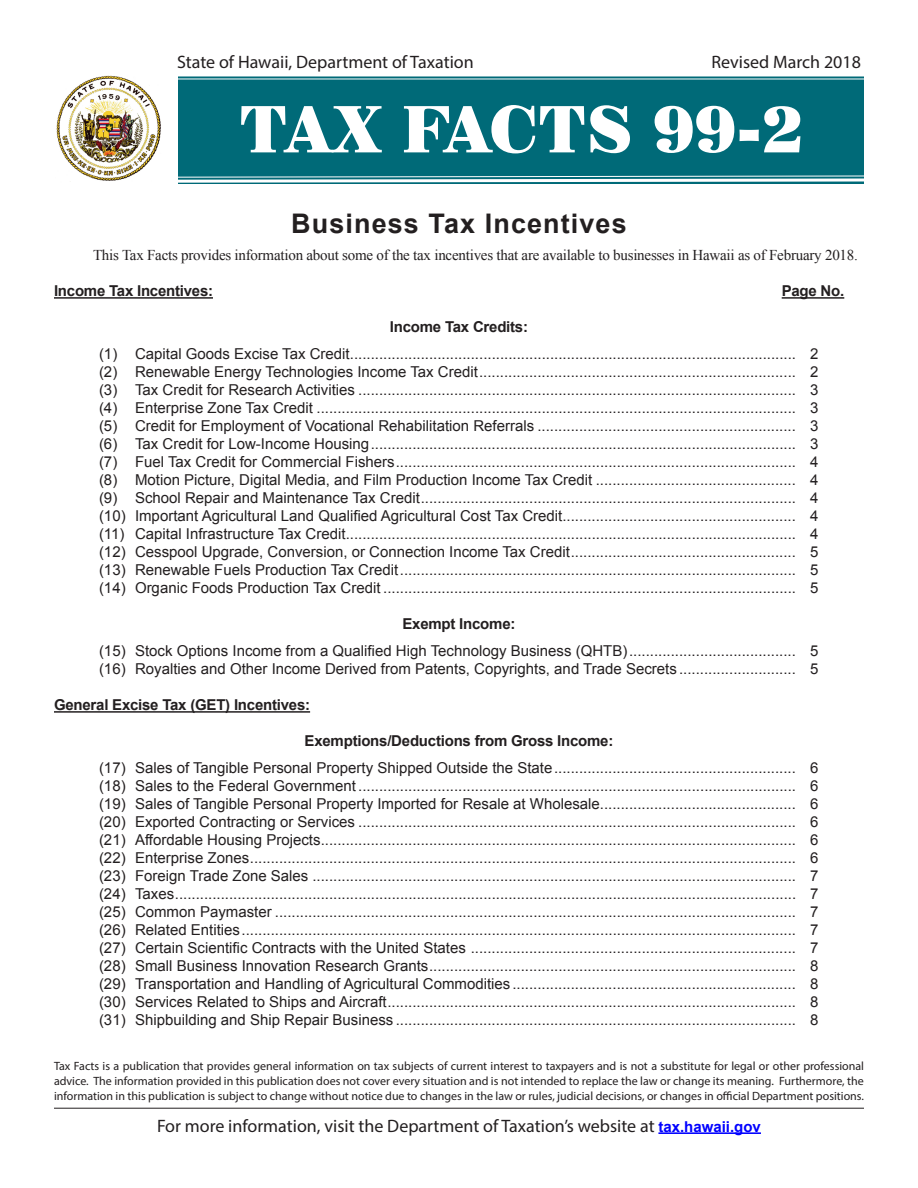
<style>
.page{position:relative;width:918px;height:1188px;background:#fff}
.page>*{position:absolute;margin:0;border:0;box-sizing:border-box;transform-origin:0 0}
.Tax_Facts{font:900 66px "Century 725 BT";letter-spacing:-.02em;color:#fff;scale:.91 1}
.t1{font:700 27px "Arial";letter-spacing:.04em;color:#231f20}
.Footer_2{font:18px "Myriad Pro";color:#231f20}
.para_number{font:15px "Arial";color:#231f20}
.Introduction{font:15px "Times New Roman";letter-spacing:-.015em;color:#231f20}
.Incentives_subheadin{font:700 15px "Arial";letter-spacing:-.015em;color:#231f20}
.Incentives{font:700 15px "Arial";letter-spacing:-.015em;color:#231f20}
.t2{font:12px/15px "Myriad Pro";color:#231f20;text-align:justify}
.s1{font-family:"Arial";font-weight:700;font-size:15px;color:#00f}
</style>
<div class="page">
<hr style="left:658px;top:1132px;width:103px;height:2px;background:#00f">
<hr style="left:54px;top:1108px;width:810px;height:1px;background:#231f20">
<img style="left:56px;top:75px;width:105px;height:106px">
<div style="left:178px;top:76px;width:686px;height:108px;background:#006a78"></div>
<hr style="left:177px;top:78px;width:688px;height:1px;background:#fff">
<svg style="left:178px;top:175px;width:686px;height:8px"></svg>
<hr style="left:54px;top:297px;width:159px;height:2px;background:#231f20">
<hr style="left:782px;top:297px;width:62px;height:2px;background:#231f20">
<hr style="left:54px;top:711px;width:256px;height:2px;background:#231f20">
<p class="Footer_2" style="left:177px;top:50px;width:298px">State of Hawaii, Department of Taxation</p>
<p class="Footer_2" style="left:711px;top:50px;width:151px">Revised March 2018</p>
<p class="Tax_Facts" style="left:239px;top:89px;width:622px">TAX FACTS 99-2</p>
<p class="t1" style="left:291px;top:206px;width:337px">Business Tax Incentives</p>
<p class="Introduction" style="left:93px;top:245px;width:766px">This Tax Facts provides information about some of the tax incentives that are available to businesses in Hawaii as of February 2018.</p>
<p class="Incentives" style="left:54px;top:281px;width:161px">Income Tax Incentives:</p>
<p class="Incentives" style="left:782px;top:281px;width:64px">Page No.</p>
<p class="Incentives_subheadin" style="left:390px;top:317px;width:140px">Income Tax Credits:</p>
<p class="para_number" style="left:99px;top:344px;width:721px">(1) Capital Goods Excise Tax Credit........................................................................................................... 2</p>
<p class="para_number" style="left:99px;top:362px;width:721px">(2) Renewable Energy Technologies Income Tax Credit............................................................................ 2</p>
<p class="para_number" style="left:99px;top:380px;width:721px">(3) Tax Credit for Research Activities ......................................................................................................... 3</p>
<p class="para_number" style="left:99px;top:398px;width:721px">(4) Enterprise Zone Tax Credit ................................................................................................................... 3</p>
<p class="para_number" style="left:99px;top:416px;width:721px">(5) Credit for Employment of Vocational Rehabilitation Referrals .............................................................. 3</p>
<p class="para_number" style="left:99px;top:434px;width:721px">(6) Tax Credit for Low-Income Housing...................................................................................................... 3</p>
<p class="para_number" style="left:99px;top:452px;width:721px">(7) Fuel Tax Credit for Commercial Fishers................................................................................................ 4</p>
<p class="para_number" style="left:99px;top:470px;width:721px">(8) Motion Picture, Digital Media, and Film Production Income Tax Credit ................................................ 4</p>
<p class="para_number" style="left:99px;top:488px;width:721px">(9) School Repair and Maintenance Tax Credit.......................................................................................... 4</p>
<p class="para_number" style="left:99px;top:506px;width:721px">(10) Important Agricultural Land Qualified Agricultural Cost Tax Credit........................................................ 4</p>
<p class="para_number" style="left:99px;top:524px;width:721px">(11) Capital Infrastructure Tax Credit............................................................................................................ 4</p>
<p class="para_number" style="left:99px;top:542px;width:721px">(12) Cesspool Upgrade, Conversion, or Connection Income Tax Credit...................................................... 5</p>
<p class="para_number" style="left:99px;top:560px;width:721px">(13) Renewable Fuels Production Tax Credit............................................................................................... 5</p>
<p class="para_number" style="left:99px;top:578px;width:721px">(14) Organic Foods Production Tax Credit ................................................................................................... 5</p>
<p class="Incentives_subheadin" style="left:403px;top:614px;width:114px">Exempt Income:</p>
<p class="para_number" style="left:99px;top:641px;width:721px">(15) Stock Options Income from a Qualified High Technology Business (QHTB)........................................ 5</p>
<p class="para_number" style="left:99px;top:659px;width:721px">(16) Royalties and Other Income Derived from Patents, Copyrights, and Trade Secrets ............................ 5</p>
<p class="Incentives" style="left:54px;top:695px;width:258px">General Excise Tax (GET) Incentives:</p>
<p class="Incentives_subheadin" style="left:305px;top:731px;width:310px">Exemptions/Deductions from Gross Income:</p>
<p class="para_number" style="left:99px;top:758px;width:721px">(17) Sales of Tangible Personal Property Shipped Outside the State.......................................................... 6</p>
<p class="para_number" style="left:99px;top:776px;width:721px">(18) Sales to the Federal Government ......................................................................................................... 6</p>
<p class="para_number" style="left:99px;top:794px;width:721px">(19) Sales of Tangible Personal Property Imported for Resale at Wholesale............................................... 6</p>
<p class="para_number" style="left:99px;top:812px;width:721px">(20) Exported Contracting or Services ......................................................................................................... 6</p>
<p class="para_number" style="left:99px;top:830px;width:721px">(21) Affordable Housing Projects.................................................................................................................. 6</p>
<p class="para_number" style="left:99px;top:848px;width:721px">(22) Enterprise Zones................................................................................................................................... 6</p>
<p class="para_number" style="left:99px;top:866px;width:721px">(23) Foreign Trade Zone Sales .................................................................................................................... 7</p>
<p class="para_number" style="left:99px;top:884px;width:721px">(24) Taxes..................................................................................................................................................... 7</p>
<p class="para_number" style="left:99px;top:902px;width:721px">(25) Common Paymaster ............................................................................................................................. 7</p>
<p class="para_number" style="left:99px;top:920px;width:721px">(26) Related Entities..................................................................................................................................... 7</p>
<p class="para_number" style="left:99px;top:938px;width:721px">(27) Certain Scientific Contracts with the United States .............................................................................. 7</p>
<p class="para_number" style="left:99px;top:956px;width:721px">(28) Small Business Innovation Research Grants........................................................................................ 8</p>
<p class="para_number" style="left:99px;top:974px;width:721px">(29) Transportation and Handling of Agricultural Commodities .................................................................... 8</p>
<p class="para_number" style="left:99px;top:992px;width:721px">(30) Services Related to Ships and Aircraft.................................................................................................. 8</p>
<p class="para_number" style="left:99px;top:1010px;width:721px">(31) Shipbuilding and Ship Repair Business ................................................................................................ 8</p>
<p class="t2" style="left:54px;top:1058px;width:812px">Tax Facts is a publication that provides general information on tax subjects of current interest to taxpayers and is not a substitute for legal or other professional advice. The information provided in this publication does not cover every situation and is not intended to replace the law or change its meaning. Furthermore, the information in this publication is subject to change without notice due to changes in the law or rules, judicial decisions, or changes in official Department positions.</p>
<p class="Footer_2" style="left:157px;top:1114px;width:605px">For more information, visit the Department of Taxation’s website at <span class="s1">tax.hawaii.gov</span></p>
</div>
